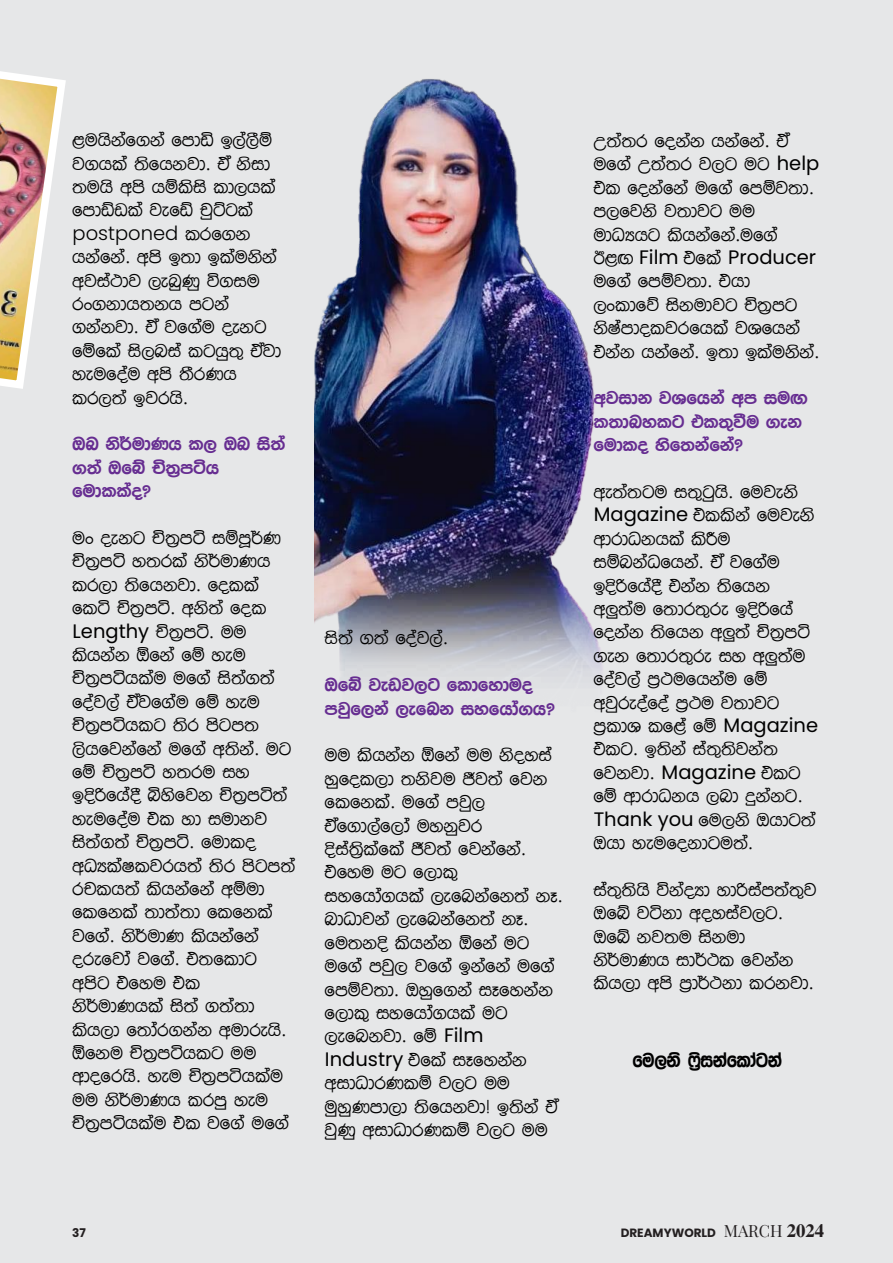
<style>
.page{position:relative;width:893px;height:1263px;background:#e6e7e8}
.page>*{position:absolute;margin:0;border:0;box-sizing:border-box;transform-origin:0 0}
.t1{font:19.5px/23.4px "FM Malithix";color:#000}
.t2{font:19.5px/23.4px "FM Ganganeex";color:#662d91}
.t3{font:19.5px "Poppins";color:#000}
.t4{font:19.5px "FM Sandhyaneex";color:#000}
.t5{font:300 19.5px "Poppins";color:#000}
.t6{font:700 12px "Poppins";color:#231f20}
.s1{font-family:"FM Malithix";font-weight:400}
.s2{font-family:"Poppins"}
.s3{font-family:"FM Malithix"}
.s4{font-family:"Playfair Display";font-weight:400;font-size:16.5px}
.s5{font-family:"Times";font-size:18.75px}
</style>
<div class="page">
<img style="left:314px;top:79px;width:289px;height:598px">
<img style="left:0;top:71px;width:66px;height:318px">
<p class="t1" style="left:73px;top:128px;width:205px">&lt;uhskaf.ka fmdä b,a,Sï j.hla ;sfhkjd' tA ksid ;uhswmshïlsisld,hla fmdâvla jefâ pqÜgla</p>
<p class="t5" style="left:73px;top:222px;width:180px">postponed <span class="s1">lrf.k</span></p>
<p class="t1" style="left:73px;top:245px;width:210px">hkafka' wmsb;d blaukska wjia:dj ,enqKqú.iu rx.kdh;kh mgka .kakjd' tA jf.au oekg fïfla is,nia lghq;= tAjd yeufoau wms;SrKh lr,;a bjrhs'</p>
<p class="t2" style="left:73px;top:433px;width:214px">Tn ks¾udKh l, Tn is;a .;a Tfí Ñ;%máh fudllao@</p>
<p class="t1" style="left:73px;top:526px;width:224px">ux oekg Ñ;%má iïmQ¾K<br>Ñ;%má y;rla ks¾udKh lr,d ;sfhkjd' folla flá Ñ;%má' wks;a fol<br><span class="s2">Lengthy</span> Ñ;%má' uu lshkak ´fka fï yeu<br>Ñ;%máhlau uf.a is;a.;a foaj,a tAjf.au fï yeu<br>Ñ;%máhlg ;sr msgm; ,shfjkafka uf.a w;ska' ug fï Ñ;%má y;ru iy bÈßfha§ ìysfjk Ñ;%má;a yeufoau tl yd iudkj is;a.;a Ñ;%má' fudlo wOHlaIljrh;a ;sr msgm;a rplh;a lshkafka wïud flfkla ;d;a;d flfkla jf.a' ks¾udK lshkafka orefjda jf.a' t;fldg wmsg tfyu tl ks¾udKhla is;a .;a;d lsh,d f;dar.kak wudrehs' ´fku Ñ;%máhlg uu wdofrhs' yeu Ñ;%máhlau uu ks¾udKh lrmqyeu<br>Ñ;%máhlau tl jf.a uf.a</p>
<p class="t1" style="left:325px;top:627px;width:125px">is;a .;a foaj,a'</p>
<p class="t2" style="left:325px;top:674px;width:232px">Tfí jevj,g fldfyduo mjqf,ka ,efnk iyfhda.h@</p>
<p class="t1" style="left:325px;top:744px;width:239px">uu lshkak ´fka uu ksoyia yqfol,d ;ksju Ôj;a fjk flfkla' uf.a mjq, tAf.d,af,da uykqjr<br>Èia;%slafla Ôj;a fjkafka' tfyu ug f,dl=<br>iyfhda.hla ,efnkafk;a kE' ndOdjka ,efnkafk;a kE' fu;kÈ lshkak ´fka ug uf.a mjq, jf.a bkafka uf.a fmïj;d' Tyqf.ka iEfykak f,dl= iyfhda.hla ug ,efnkjd' fï <span class="s2">Film<br>Industry</span> tfla iEfykak widOdrKlï j,g uu uqyqKmd,d ;sfhkjdæ b;ska tA jqKqwidOdrKlï j,g uu</p>
<p class="t1" style="left:594px;top:129px;width:227px">W;a;r fokak hkafka' tA uf.a W;a;r j,g ug <span class="s2">help </span>tl fokafka uf.a fmïj;d' m,fjksj;djg uu udOHhg lshkafka'uf.a</p>
<p class="t3" style="left:594px;top:246px;width:224px"><span class="s3">B&lt;Õ</span> Film <span class="s3">tfla</span> Producer</p>
<p class="t1" style="left:594px;top:270px;width:227px">uf.a fmïj;d' thd ,xldfõ iskudjg Ñ;%mg ksIamdoljrfhla jYfhka tkak hkafka' b;d blaukska'</p>
<p class="t2" style="left:594px;top:387px;width:216px">wjidk jYfhka wm iuÕ l;dnylg tl;=ùu .ek fudlo ysf;kafka@</p>
<p class="t1" style="left:594px;top:480px;width:235px">we;a;gu i;=gqhs' fujeks<br><span class="s2">Magazine</span> tllska fujeks wdrdOkhla lsÍu iïnkaOfhka' tA jf.au bÈßfha§ tkak ;sfhk w¨;au f;dr;=re bÈßfha fokak ;sfhk w¨;a Ñ;%má .ek f;dr;=re iy w¨;au foaj,a m%:ufhkau fï wjqreoafoa m%:u j;djg m%ldY lf&lt;a fï <span class="s2">Magazine </span>tlg' b;ska ia;=;sjka; fjkjd' <span class="s2">Magazine</span> tlg fï wdrdOkh ,nd ÿkakg'<br><span class="s2">Thank you</span> fu,ksThdg;a<br>Thd yeufokdgu;a'</p>
<p class="t1" style="left:594px;top:878px;width:225px">ia;=;shsúkaoHd ydßiam;a;=j<br>Tfí jákd woyiaj,g'<br>Tfí kj;u iskud ks¾udKh id¾:l fjkak lsh,d wmsm%d¾:kd lrkjd'</p>
<p class="t4" style="left:633px;top:1049px;width:151px">fu,ks*%sikafldagka</p>
<p class="t6" style="left:72px;top:1226px;width:15px">37</p>
<p class="t6" style="left:621px;top:1226px;width:205px">DREAMYWORLD <span class="s4">MARCH</span> <span class="s5">2024</span></p>
</div>
